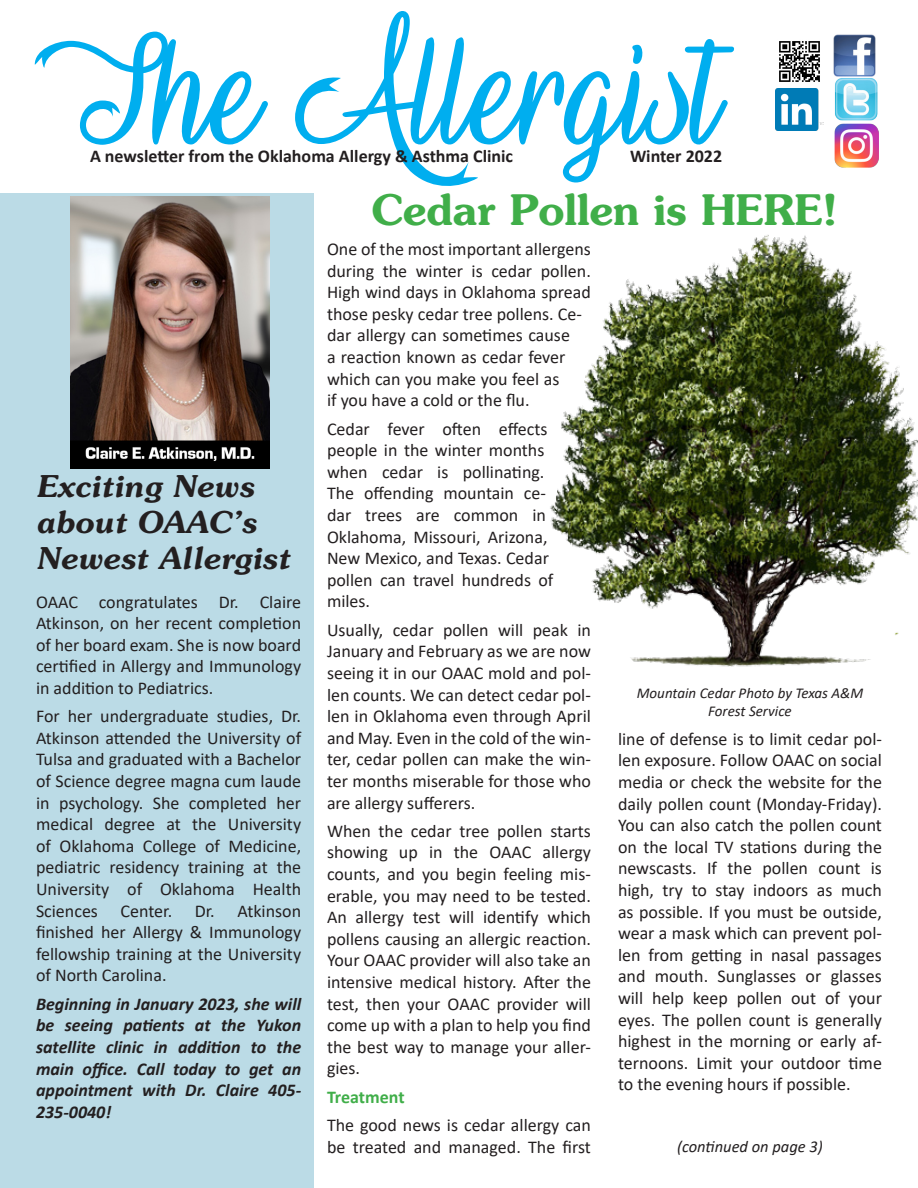
<style>
.page{position:relative;width:918px;height:1188px;background:#fff}
.page>*{position:absolute;margin:0;border:0;box-sizing:border-box;transform-origin:0 0}
.t1{font:151.5px "Vampire Calligraphy";color:#00aeef}
.t2{font:600 42px "Souvenir";color:#40ae49}
.t3{font:italic 600 30px/36px "Souvenir";color:#231f20}
.t4{font:18px/21.6px "Calibri";color:#231f20;text-align:justify}
.t5{font:italic 700 18px/21.6px "Calibri";color:#231f20;text-align:justify}
.t6{font:700 18px "Calibri";color:#231f20}
.t7{font:700 18px "Calibri";letter-spacing:-.005em;color:#40ae49}
.t8{font:italic 16.5px "Calibri";color:#231f20}
.t9{font:italic 15px "Calibri";color:#231f20}
</style>
<div class="page">
<img style="left:775px;top:41px;width:49px;height:90px">
<img style="left:833px;top:34px;width:43px;height:43px">
<img style="left:835px;top:78px;width:43px;height:43px">
<div style="left:0;top:194px;width:314px;height:994px;background:#bbdbe6"></div>
<img style="left:835px;top:124px;width:44px;height:44px">
<img style="left:70px;top:197px;width:199px;height:271px">
<img style="left:550px;top:235px;width:368px;height:432px">
<p class="t1" style="left:36px;top:4px;width:687px">The Allergist</p>
<p class="t6" style="left:90px;top:144px;width:425px">A newsletter from the Oklahoma Allergy &amp; Asthma Clinic</p>
<p class="t6" style="left:630px;top:144px;width:94px">Winter 2022</p>
<p class="t3" style="left:36px;top:469px;width:256px">Exciting News about OAAC’s<br>Newest Allergist</p>
<p class="t4" style="left:36px;top:590px;width:267px">OAAC congratulates Dr. Claire Atkinson, on her recent completion of her board exam. She is now board certified in Allergy and Immunology in addition to Pediatrics.</p>
<p class="t4" style="left:36px;top:705px;width:267px">For her undergraduate studies, Dr.<br>Atkinson attended the University of Tulsa and graduated with a Bachelor of Science degree magna cum laude in psychology. She completed her medical degree at the University of Oklahoma College of Medicine, pediatric residency training at the University of Oklahoma Health Sciences</p>
<p class="t4" style="left:36px;top:899px;width:267px;text-indent:159px">Dr. Atkinson finished her Allergy &amp; Immunology fellowship training at the University of North Carolina.</p>
<p class="t5" style="left:36px;top:992px;width:267px">Beginning in January 2023, she will be seeing patients at the Yukon satellite clinic in addition to the main office. Call today to get an appointment with Dr. Claire 405- 235-0040!</p>
<p class="t4" style="left:121px;top:899px;width:53px">Center.</p>
<p class="t2" style="left:371px;top:183px;width:468px">Cedar Pollen is HERE!</p>
<p class="t4" style="left:327px;top:238px;width:266px;text-align:left">One of the most important allergens during the winter is cedar pollen.<br>High wind days in Oklahoma spread those pesky cedar tree pollens. Ce&shy;dar allergy can sometimes cause<br>a reaction known as cedar fever which can you make you feel as<br>if you have a cold or the flu.</p>
<p class="t4" style="left:327px;top:417px;width:228px;text-align:left">Cedar fever often effects people in the winter months when cedar is pollinating.<br>The offending mountain ce&shy;dar trees are common in<br>Oklahoma, Missouri, Arizona,<br>New Mexico, and Texas. Cedar pollen can travel hundreds of miles.</p>
<p class="t4" style="left:327px;top:619px;width:265px">Usually, cedar pollen will peak in January and February as we are now seeing it in our OAAC mold and pol&shy;len counts. We can detect cedar pol&shy;len in Oklahoma even through April and May. Even in the cold of the win&shy;ter, cedar pollen can make the win&shy;ter months miserable for those who are allergy sufferers.</p>
<p class="t4" style="left:327px;top:820px;width:266px">When the cedar tree pollen starts showing up in the OAAC allergy counts, and you begin feeling mis&shy;erable, you may need to be tested.<br>An allergy test will identify which pollens causing an allergic reaction.<br>Your OAAC provider will also take an intensive medical history. After the test, then your OAAC provider will come up with a plan to help you find the best way to manage your aller&shy;gies.</p>
<p class="t7" style="left:327px;top:1084px;width:79px">Treatment</p>
<p class="t4" style="left:327px;top:1114px;width:266px">The good news is cedar allergy can be treated and managed. The first</p>
<p class="t9" style="left:637px;top:682px;width:228px">Mountain Cedar Photo by Texas A&amp;M</p>
<p class="t9" style="left:708px;top:700px;width:85px">Forest Service</p>
<p class="t4" style="left:618px;top:728px;width:266px">line of defense is to limit cedar pol&shy;len exposure. Follow OAAC on social media or check the website for the daily pollen count (Monday-Friday).<br>You can also catch the pollen count on the local TV stations during the newscasts. If the pollen count is high, try to stay indoors as much as possible. If you must be outside, wear a mask which can prevent pol&shy;len from getting in nasal passages and mouth. Sunglasses or glasses will help keep pollen out of your eyes. The pollen count is generally highest in the morning or early af&shy;ternoons. Limit your outdoor time to the evening hours if possible.</p>
<p class="t8" style="left:677px;top:1135px;width:147px">(continued on page 3)</p>
</div>
